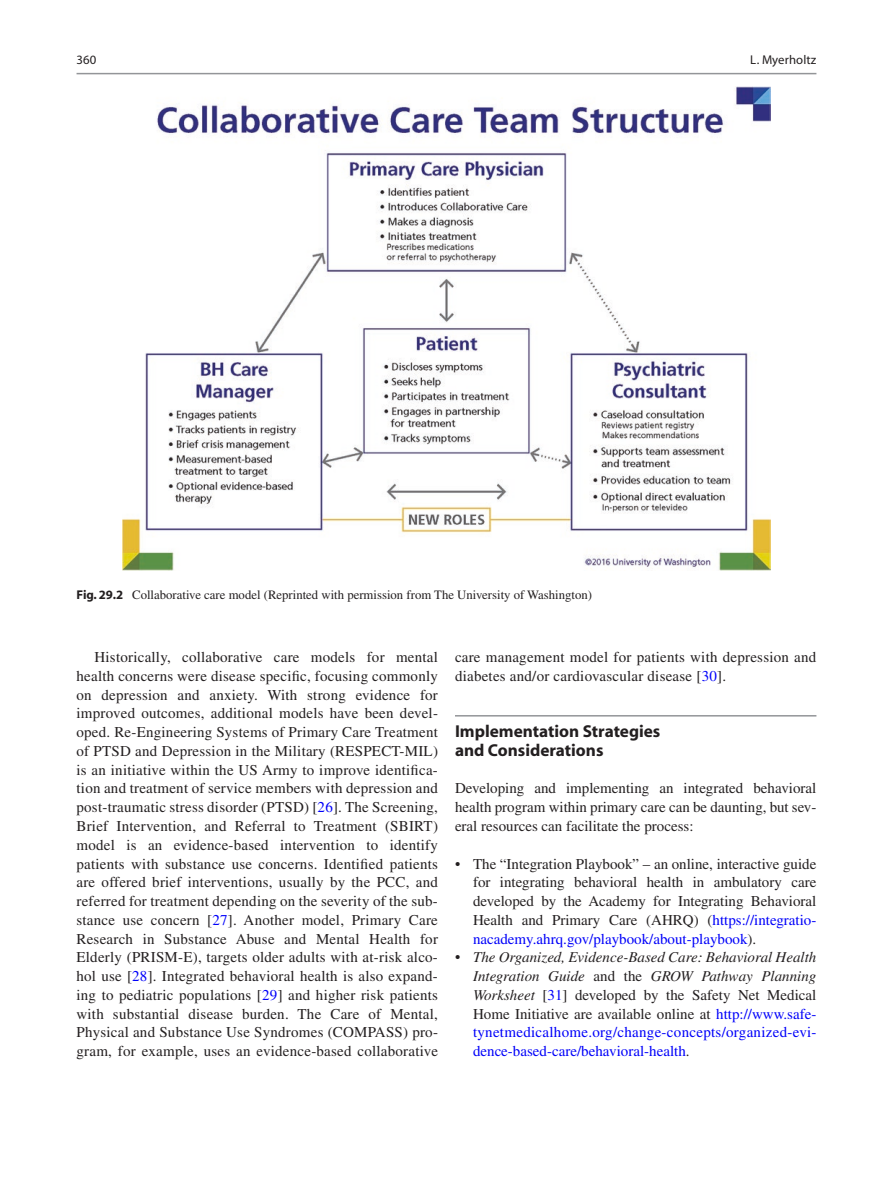
<style>
.page{position:relative;width:893px;height:1187px;background:#fff}
.page>*{position:absolute;margin:0;border:0;box-sizing:border-box;transform-origin:0 0}
.t1{font:700 17.25px/18.8px "Ybrdhf Myriad";color:#231f20}
.t2{font:15px/18.8px "Wsfpgn Times";letter-spacing:.015em;color:#231f20;text-align:justify}
.t3{font:15px/18.8px "Wsfpgn Times";color:#0000fa;text-align:justify}
.t4{font:italic 15px/18.8px "Rsnfcy Times";color:#231f20;text-align:right}
.t5{font:12.75px "Wsfpgn Times";color:#231f20}
.t6{font:12.75px "Wgmnxp Myriad";letter-spacing:.01em;color:#231f20}
.t7{font:12.75px "Ydqbrm Myriad";color:#231f20}
.s1{font-family:"Ybrdhf Myriad";font-weight:700}
.s2{color:#0000fa}
.s3{font-family:"Wsfpgn Times";font-style:normal}
.s4{font-family:"Rsnfcy Times";font-style:italic;color:#231f20}
.s5{color:#231f20}
</style>
<div class="page">
<hr style="left:455px;top:715px;width:361px;height:1px;background:#939598">
<img style="left:122px;top:87px;width:648px;height:483px">
<hr style="left:77px;top:73px;width:739px;height:1px;background:#939598">
<p class="t7" style="left:77px;top:54px;width:21px">360</p>
<p class="t6" style="left:750px;top:54px;width:68px">L. Myerholtz</p>
<p class="t5" style="left:77px;top:587px;width:517px"><span class="s1">Fig. 29.2</span> Collaborative care model (Reprinted with permission from The University of Washington)</p>
<p class="t2" style="left:77px;top:647px;width:363px;text-indent:18px">Historically, collaborative care models for mental health concerns were disease specific, focusing commonly on depression and anxiety. With strong evidence for improved outcomes, additional models have been devel&shy;oped. Re-Engineering Systems of Primary Care Treatment of PTSD and Depression in the Military (RESPECT-MIL) is an initiative within the US Army to improve identifica&shy;tion and treatment of service members with depression and post-traumatic stress disorder (PTSD) [<span class="s2">26</span>]. The Screening, Brief Intervention, and Referral to Treatment (SBIRT) model is an evidence-based intervention to identify patients with substance use concerns. Identified patients are offered brief interventions, usually by the PCC, and referred for treatment depending on the severity of the sub&shy;stance use concern [<span class="s2">27</span>]. Another model, Primary Care Research in Substance Abuse and Mental Health for Elderly (PRISM-E), targets older adults with at-risk alco&shy;hol use [<span class="s2">28</span>]. Integrated behavioral health is also expand&shy;ing to pediatric populations [<span class="s2">29</span>] and higher risk patients with substantial disease burden. The Care of Mental, Physical and Substance Use Syndromes (COMPASS) pro&shy;gram, for example, uses an evidence-based collaborative</p>
<p class="t2" style="left:455px;top:647px;width:363px">care management model for patients with depression and diabetes and/or cardiovascular disease [<span class="s2">30</span>].</p>
<p class="t1" style="left:455px;top:722px;width:207px">Implementation Strategies and Considerations</p>
<p class="t2" style="left:455px;top:779px;width:363px">Developing and implementing an integrated behavioral health program within primary care can be daunting, but sev&shy;eral resources can facilitate the process:</p>
<p class="t2" style="left:473px;top:854px;width:345px;text-indent:-18px">• The “Integration Playbook” – an online, interactive guide for integrating behavioral health in ambulatory care developed by the Academy for Integrating Behavioral Health and Primary Care (AHRQ) (<span class="s2">https://integratio&shy;nacademy.ahrq.gov/playbook/about-playbook</span>).</p>
<p class="t4" style="left:455px;top:947px;width:363px"><span class="s3">•</span> The Organized, Evidence-Based Care: Behavioral Health<br>Integration Guide <span class="s3">and the</span> GROW Pathway Planning</p>
<p class="t3" style="left:473px;top:985px;width:345px"><span class="s4">Worksheet</span> <span class="s5">[</span>31<span class="s5">] developed by the Safety Net Medical Home Initiative are available online at</span> http://www.safe&shy;tynetmedicalhome.org/change-concepts/organized-evi&shy;dence-based-care/behavioral-health<span class="s5">.</span></p>
</div>
